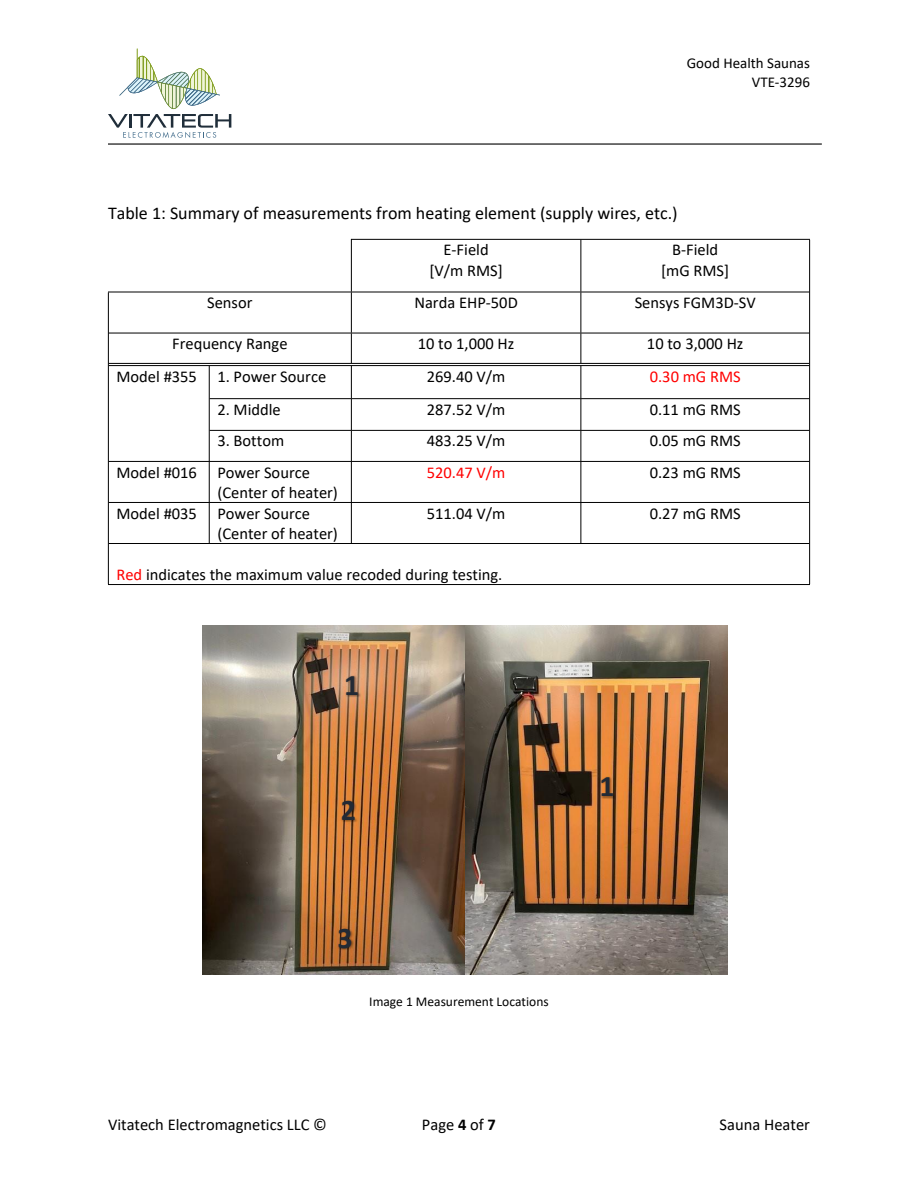
<style>
.page{position:relative;width:918px;height:1188px;background:#fff}
.page>*{position:absolute;margin:0;border:0;box-sizing:border-box;transform-origin:0 0}
.t1{font:700 30px "Calibri";color:#222a35}
.t2{font:18px "Calibri";color:#000}
.t3{font:16.5px/20.1px "Calibri";color:#000;text-align:center}
.t4{font:16.5px "Calibri";color:#f00}
.t5{font:15px/18.3px "Calibri";color:#000;text-align:right}
.t6{font:13.5px "Calibri";color:#000}
.s1{color:#f00}
.s2{font-weight:700}
</style>
<div class="page">
<svg style="left:108px;top:49px;width:123px;height:89px"></svg>
<hr style="left:108px;top:143px;width:714px;height:2px;background:#000">
<hr style="left:108px;top:292px;width:1px;height:292px;background:#000">
<hr style="left:351px;top:239px;width:1px;height:53px;background:#000">
<hr style="left:351px;top:292px;width:1px;height:41px;background:#000">
<hr style="left:351px;top:333px;width:1px;height:30px;background:#000">
<hr style="left:580px;top:240px;width:1px;height:52px;background:#000">
<hr style="left:580px;top:292px;width:1px;height:41px;background:#000">
<hr style="left:580px;top:333px;width:1px;height:30px;background:#000">
<hr style="left:809px;top:240px;width:1px;height:344px;background:#000">
<hr style="left:209px;top:366px;width:1px;height:95px;background:#000">
<hr style="left:209px;top:462px;width:1px;height:40px;background:#000">
<hr style="left:209px;top:503px;width:1px;height:40px;background:#000">
<hr style="left:351px;top:366px;width:1px;height:32px;background:#000">
<hr style="left:351px;top:399px;width:1px;height:31px;background:#000">
<hr style="left:351px;top:431px;width:1px;height:30px;background:#000">
<hr style="left:351px;top:462px;width:1px;height:40px;background:#000">
<hr style="left:351px;top:503px;width:1px;height:40px;background:#000">
<hr style="left:580px;top:366px;width:1px;height:32px;background:#000">
<hr style="left:580px;top:399px;width:1px;height:31px;background:#000">
<hr style="left:580px;top:431px;width:1px;height:30px;background:#000">
<hr style="left:580px;top:462px;width:1px;height:40px;background:#000">
<hr style="left:580px;top:503px;width:1px;height:40px;background:#000">
<hr style="left:351px;top:239px;width:459px;height:1px;background:#000">
<hr style="left:108px;top:292px;width:701px;height:1px;background:#000">
<hr style="left:109px;top:333px;width:700px;height:1px;background:#000">
<hr style="left:109px;top:363px;width:700px;height:1px;background:#000">
<hr style="left:109px;top:365px;width:700px;height:1px;background:#000">
<hr style="left:210px;top:398px;width:599px;height:1px;background:#000">
<hr style="left:210px;top:430px;width:599px;height:1px;background:#000">
<hr style="left:109px;top:461px;width:700px;height:1px;background:#000">
<hr style="left:109px;top:502px;width:700px;height:1px;background:#000">
<hr style="left:109px;top:543px;width:700px;height:1px;background:#000">
<hr style="left:108px;top:584px;width:702px;height:1px;background:#000">
<img style="left:203px;top:625px;width:525px;height:350px">
<img style="left:343px;top:665px;width:19px;height:33px">
<img style="left:339px;top:790px;width:20px;height:33px">
<img style="left:336px;top:918px;width:20px;height:34px">
<img style="left:598px;top:766px;width:20px;height:34px">
<p class="t5" style="left:687px;top:54px;width:125px">Good Health Saunas<br>VTE-3296</p>
<p class="t2" style="left:108px;top:201px;width:571px">Table 1: Summary of measurements from heating element (supply wires, etc.)</p>
<p class="t3" style="left:429px;top:239px;width:75px">E-Field [V/m RMS]</p>
<p class="t3" style="left:661px;top:239px;width:70px">B-Field [mG RMS]</p>
<p class="t3" style="left:207px;top:292px;width:47px">Sensor</p>
<p class="t3" style="left:414px;top:292px;width:105px">Narda EHP-50D</p>
<p class="t3" style="left:635px;top:292px;width:123px">Sensys FGM3D-SV</p>
<p class="t3" style="left:172px;top:333px;width:117px">Frequency Range</p>
<p class="t3" style="left:418px;top:333px;width:98px">10 to 1,000 Hz</p>
<p class="t3" style="left:647px;top:333px;width:98px">10 to 3,000 Hz</p>
<p class="t3" style="left:217px;top:366px;width:110px">1. Power Source</p>
<p class="t3" style="left:427px;top:366px;width:80px">269.40 V/m</p>
<p class="t4" style="left:650px;top:365px;width:92px">0.30 mG RMS</p>
<p class="t3" style="left:217px;top:399px;width:65px">2. Middle</p>
<p class="t3" style="left:427px;top:399px;width:80px">287.52 V/m</p>
<p class="t3" style="left:650px;top:399px;width:92px">0.11 mG RMS</p>
<p class="t3" style="left:116px;top:366px;width:82px">Model #355</p>
<p class="t3" style="left:217px;top:431px;width:68px">3. Bottom</p>
<p class="t3" style="left:427px;top:431px;width:80px">483.25 V/m</p>
<p class="t3" style="left:650px;top:431px;width:92px">0.05 mG RMS</p>
<p class="t3" style="left:217px;top:462px;width:122px;text-align:left;text-indent:-101px">Model #016 Power Source (Center of heater)</p>
<p class="t4" style="left:427px;top:461px;width:80px">520.47 V/m</p>
<p class="t3" style="left:650px;top:462px;width:92px">0.23 mG RMS</p>
<p class="t3" style="left:217px;top:503px;width:122px;text-align:left;text-indent:-101px">Model #035 Power Source (Center of heater)</p>
<p class="t3" style="left:427px;top:503px;width:80px">511.04 V/m</p>
<p class="t3" style="left:650px;top:503px;width:92px">0.27 mG RMS</p>
<p class="t3" style="left:116px;top:564px;width:388px"><span class="s1">Red</span> indicates the maximum value recoded during testing.</p>
<h1 class="t1" style="left:344px;top:664px;width:17px">1</h1>
<h1 class="t1" style="left:341px;top:789px;width:17px">2</h1>
<h1 class="t1" style="left:337px;top:917px;width:17px">3</h1>
<p class="t6" style="left:369px;top:992px;width:181px">Image 1 Measurement Locations</p>
<h1 class="t1" style="left:600px;top:765px;width:17px">1</h1>
<p class="t3" style="left:108px;top:1114px;width:221px">Vitatech Electromagnetics LLC ©</p>
<p class="t3" style="left:422px;top:1114px;width:76px">Page <span class="s2">4</span> of <span class="s2">7</span></p>
<p class="t3" style="left:720px;top:1114px;width:92px">Sauna Heater</p>
</div>
